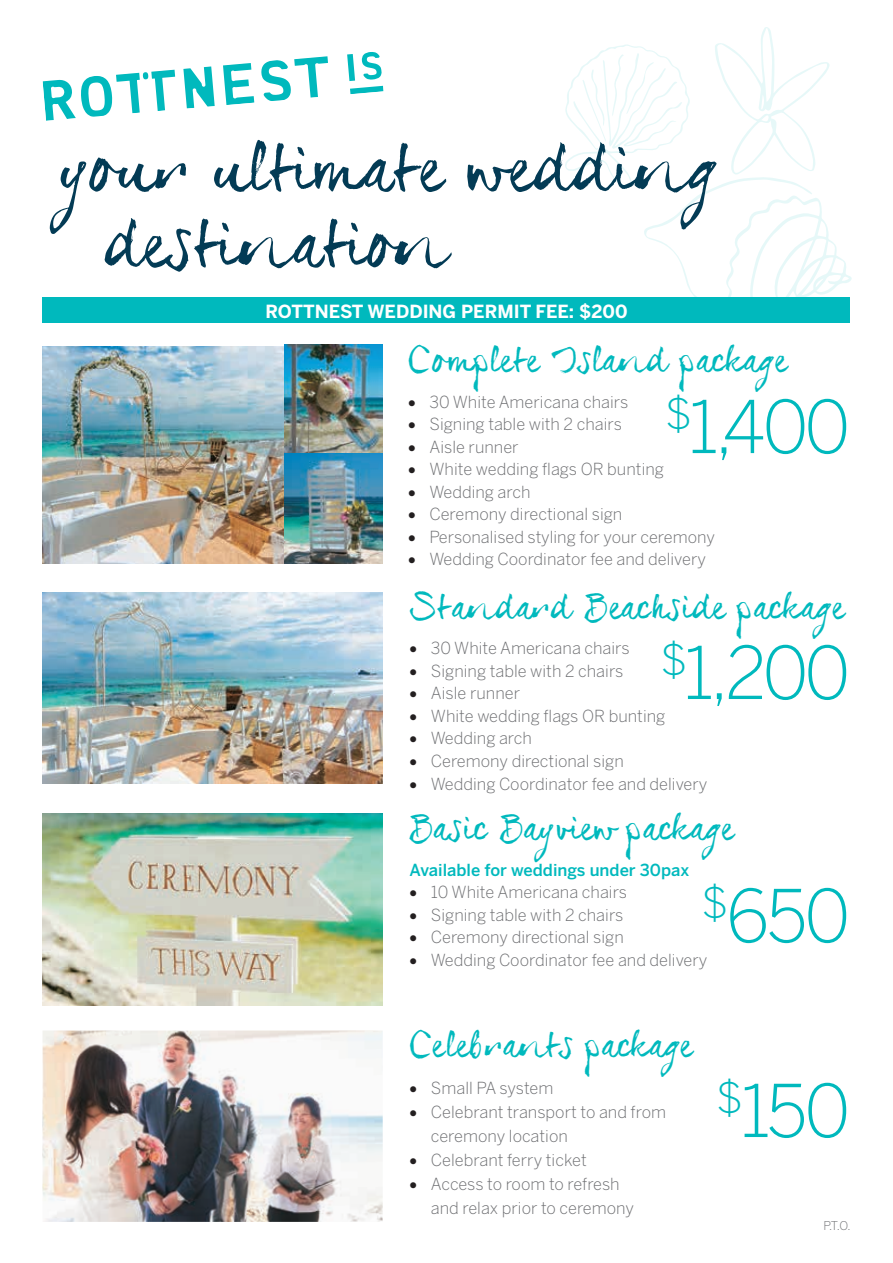
<style>
.page{position:relative;width:893px;height:1263px;background:#fff}
.page>*{position:absolute;margin:0;border:0;box-sizing:border-box;transform-origin:0 0}
.t1{font:300 72px "Benton Sans";letter-spacing:-.055em;color:#00b9bd}
.t2{font:63.15px/75.8px "Serial Sue";color:#033b55}
.t3{font:33px "Serial Sue";color:#00b9bd}
.t4{font:700 18px "Benton Sans";color:#fff}
.t5{font:300 16.5px/24px "Benton Sans";color:#6c6d70}
.t6{font:500 16.5px "Benton Sans";color:#00b9bd}
.t7{font:300 12px "Benton Sans";color:#6c6d70}
.s1{color:#231f20}
</style>
<div class="page">
<svg style="left:564px;top:27px;width:288px;height:271px"></svg>
<svg style="left:183px;top:66px;width:32px;height:43px"></svg>
<svg style="left:223px;top:63px;width:31px;height:42px"></svg>
<svg style="left:261px;top:56px;width:67px;height:45px"></svg>
<svg style="left:347px;top:52px;width:37px;height:42px"></svg>
<svg style="left:43px;top:70px;width:132px;height:51px"></svg>
<img style="left:43px;top:347px;width:242px;height:216px">
<img style="left:43px;top:592px;width:340px;height:192px">
<img style="left:43px;top:814px;width:340px;height:191px">
<img style="left:43px;top:1030px;width:340px;height:192px">
<div style="left:43px;top:298px;width:807px;height:25px;background:#00b9bd"></div>
<img style="left:285px;top:344px;width:98px;height:219px">
<h2 class="t2" style="left:106px;top:128px;width:615px;text-indent:-45px">your ultimate wedding destination</h2>
<p class="t4" style="left:265px;top:300px;width:364px">ROTTNEST WEDDING PERMIT FEE: $200</p>
<h3 class="t3" style="left:408px;top:340px;width:381px">Complete Island package</h3>
<p class="t5" style="left:408px;top:390px;width:222px"><span class="s1">•</span> 30 White Americana chairs</p>
<p class="t5" style="left:408px;top:412px;width:215px"><span class="s1">•</span> Signing table with 2 chairs</p>
<p class="t5" style="left:408px;top:435px;width:112px"><span class="s1">•</span> Aisle runner</p>
<p class="t5" style="left:408px;top:457px;width:257px"><span class="s1">•</span> White wedding flags OR bunting</p>
<p class="t5" style="left:408px;top:480px;width:124px"><span class="s1">•</span> Wedding arch</p>
<p class="t5" style="left:408px;top:502px;width:216px"><span class="s1">•</span> Ceremony directional sign</p>
<p class="t5" style="left:408px;top:525px;width:308px"><span class="s1">•</span> Personalised styling for your ceremony</p>
<p class="t5" style="left:408px;top:547px;width:299px"><span class="s1">•</span> Wedding Coordinator fee and delivery</p>
<h1 class="t1" style="left:665px;top:384px;width:187px"><sup>$</sup>1,400</h1>
<h3 class="t3" style="left:410px;top:586px;width:437px">Standard Beachside package</h3>
<p class="t5" style="left:410px;top:636px;width:222px"><span class="s1">•</span> 30 White Americana chairs</p>
<p class="t5" style="left:410px;top:659px;width:215px"><span class="s1">•</span> Signing table with 2 chairs</p>
<p class="t5" style="left:410px;top:681px;width:112px"><span class="s1">•</span> Aisle runner</p>
<p class="t5" style="left:410px;top:704px;width:257px"><span class="s1">•</span> White wedding flags OR bunting</p>
<p class="t5" style="left:410px;top:726px;width:124px"><span class="s1">•</span> Wedding arch</p>
<p class="t5" style="left:410px;top:749px;width:216px"><span class="s1">•</span> Ceremony directional sign</p>
<p class="t5" style="left:410px;top:771px;width:299px"><span class="s1">•</span> Wedding Coordinator fee and delivery</p>
<h3 class="t3" style="left:410px;top:807px;width:327px">Basic Bayview package</h3>
<p class="t6" style="left:410px;top:860px;width:281px">Available for weddings under 30pax</p>
<p class="t5" style="left:410px;top:880px;width:219px"><span class="s1">•</span> 10 White Americana chairs</p>
<p class="t5" style="left:410px;top:902px;width:215px"><span class="s1">•</span> Signing table with 2 chairs</p>
<p class="t5" style="left:410px;top:925px;width:216px"><span class="s1">•</span> Ceremony directional sign</p>
<p class="t5" style="left:410px;top:947px;width:299px"><span class="s1">•</span> Wedding Coordinator fee and delivery</p>
<h1 class="t1" style="left:660px;top:630px;width:192px"><sup>$</sup>1,200</h1>
<h1 class="t1" style="left:701px;top:873px;width:151px"><sup>$</sup>650</h1>
<h3 class="t3" style="left:410px;top:1024px;width:285px">Celebrants package</h3>
<p class="t5" style="left:410px;top:1076px;width:145px"><span class="s1">•</span> Small PA system</p>
<p class="t5" style="left:431px;top:1100px;width:237px;text-indent:-21px"><span class="s1">•</span> Celebrant transport to and from ceremony location</p>
<p class="t5" style="left:410px;top:1148px;width:179px"><span class="s1">•</span> Celebrant ferry ticket</p>
<p class="t5" style="left:431px;top:1172px;width:205px;text-indent:-21px"><span class="s1">•</span> Access to room to refresh and relax prior to ceremony</p>
<h1 class="t1" style="left:716px;top:1068px;width:136px"><sup>$</sup>150</h1>
<p class="t7" style="left:823px;top:1218px;width:29px">P.T.O.</p>
</div>
